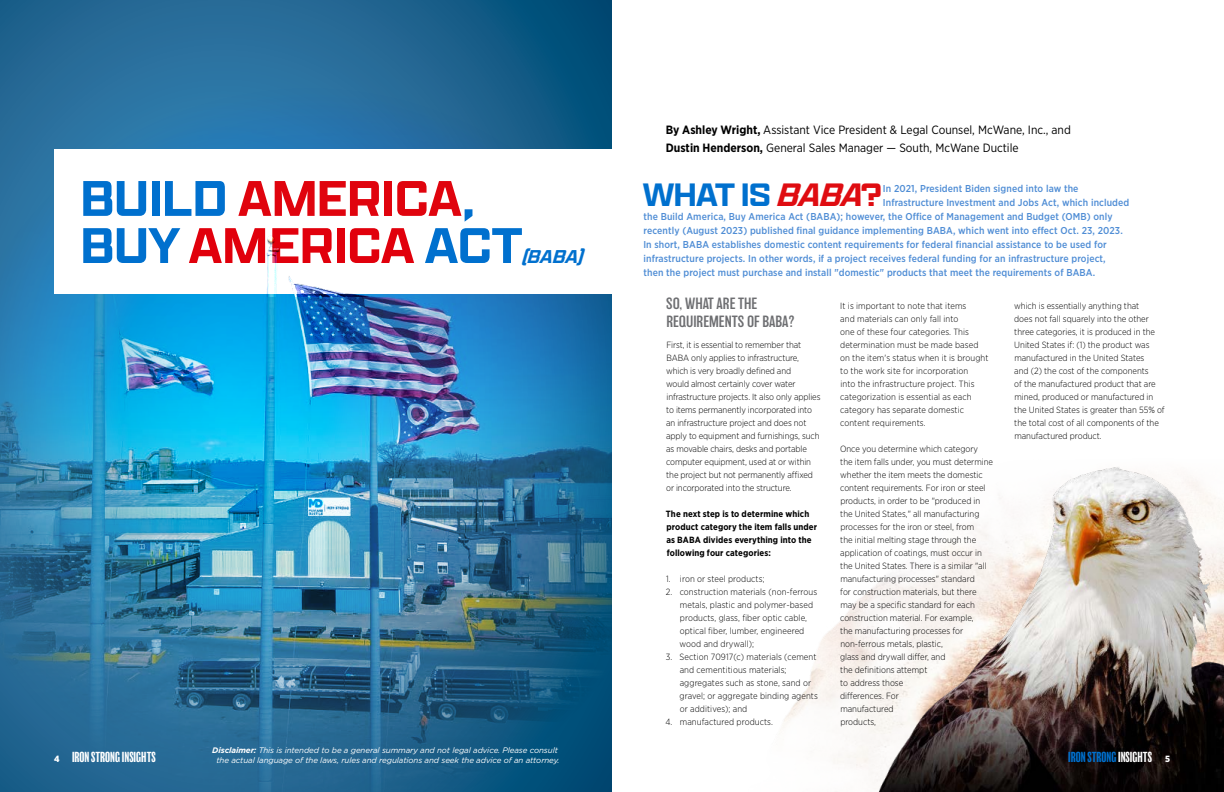
<style>
.page{position:relative;width:1224px;height:792px;background:#fff}
.page>*{position:absolute;margin:0;border:0;box-sizing:border-box;transform-origin:0 0}
.t1{font:600 53.6px/47.1px "Apotek Extra Wide";color:#0070ce}
.t2{font:600 34.7px "Apotek Extra Wide";color:#0070ce}
.t3{font:italic 600 19.9px "Apotek Extra Wide";color:#0070ce}
.t4{font:300 15px/18px "Balboa";color:#6d6e71}
.t5{font:condensed 13.4px "Balboa";color:#fff}
.t6{font:condensed 13.4px "Balboa";color:#0070ce}
.t7{font:12px/18px "Gotham Narrow";color:#000}
.t8{font:500 10px "Gotham Narrow";letter-spacing:.01em;color:#4f8dd5}
.t9{font:300 9px/13px "Gotham Narrow";color:#000}
.t10{font:700 9px/13px "Gotham Narrow";letter-spacing:.01em;color:#000}
.t11{font:italic 8px/10px "Gotham";letter-spacing:-.01em;color:#fff;text-align:center}
.s1{color:#e0040e}
.s2{color:#e1000c}
.s3{font-weight:700}
.s4{font-style:italic;color:#df0c11}
.s5{color:#df0c11}
.s6{font-family:"Gotham Narrow";font-weight:900;font-stretch:normal;font-size:9px}
.s7{color:#fff}
.s8{font-family:"Gotham Narrow";font-weight:900;font-stretch:normal;font-size:9px;color:#fff}
</style>
<div class="page">
<img style="left:783px;top:587px;width:92px;height:187px">
<svg style="left:0;top:0;width:612px;height:51px;background:#1d628e"></svg>
<img style="left:0;top:51px;width:612px;height:741px">
<div style="left:54px;top:150px;width:558px;height:144px;background:#fff"></div>
<img style="left:243px;top:236px;width:248px;height:61px">
<img style="left:875px;top:467px;width:349px;height:325px">
<h1 class="t1" style="left:81px;top:173px;width:443px">BUILD <span class="s1">AMERICA</span>,<br>BUY <span class="s2">AMERICA</span> ACT</h1>
<h3 class="t3" style="left:521px;top:244px;width:69px">(BABA)</h3>
<h3 class="t7" style="left:666px;top:120px;width:407px"><span class="s3">By Ashley Wright,</span> Assistant Vice President &amp; Legal Counsel, McWane, Inc., and<br><span class="s3">Dustin Henderson,</span> General Sales Manager — South, McWane Ductile</h3>
<h2 class="t2" style="left:643px;top:173px;width:241px">W H AT I S <span class="s4">BABA</span><span class="s5">?</span></h2>
<p class="t8" style="left:883px;top:182px;width:197px">In 2021, President Biden signed into law the</p>
<p class="t8" style="left:883px;top:196px;width:248px">Infrastructure Investment and Jobs Act, which included</p>
<p class="t8" style="left:644px;top:210px;width:471px">the Build America, Buy America Act (BABA); however, the Office of Management and Budget (OMB) only</p>
<p class="t8" style="left:644px;top:224px;width:481px">recently (August 2023) published final guidance implementing BABA, which went into effect Oct. 23, 2023.</p>
<p class="t8" style="left:643px;top:238px;width:465px">In short, BABA establishes domestic content requirements for federal financial assistance to be used for</p>
<p class="t8" style="left:644px;top:252px;width:464px">infrastructure projects. In other words, if a project receives federal funding for an infrastructure project,</p>
<p class="t8" style="left:644px;top:266px;width:453px">then the project must purchase and install "domestic" products that meet the requirements of BABA.</p>
<h3 class="t4" style="left:666px;top:295px;width:130px">SO, WHAT ARE THE<br>REQUIREMENTS OF BABA?</h3>
<p class="t9" style="left:666px;top:338px;width:156px">First, it is essential to remember that BABA only applies to infrastructure, which is very broadly defined and<br>would almost certainly cover water infrastructure projects. It also only applies to items permanently incorporated into an infrastructure project and does not apply to equipment and furnishings, such as movable chairs, desks and portable computer equipment, used at or within the project but not permanently affixed or incorporated into the structure.</p>
<p class="t10" style="left:666px;top:507px;width:153px">The next step is to determine which product category the item falls under as BABA divides everything into the following four categories:</p>
<p class="t9" style="left:666px;top:572px;width:100px">1. iron or steel products;</p>
<p class="t9" style="left:680px;top:585px;width:139px;text-indent:-14px">2. construction materials (non-ferrous metals, plastic and polymer-based products, glass, fiber optic cable, optical fiber, lumber, engineered wood and drywall);</p>
<p class="t9" style="left:680px;top:650px;width:140px;text-indent:-14px">3. Section 70917(c) materials (cement and cementitious materials; aggregates such as stone, sand or gravel; or aggregate binding agents or additives); and</p>
<p class="t9" style="left:665px;top:715px;width:109px">4. manufactured products.</p>
<p class="t9" style="left:840px;top:299px;width:150px">It is important to note that items<br>and materials can only fall into<br>one of these four categories. This determination must be made based on the item's status when it is brought to the work site for incorporation<br>into the infrastructure project. This categorization is essential as each category has separate domestic content requirements.</p>
<p class="t9" style="left:840px;top:442px;width:155px">Once you determine which category<br>the item falls under, you must determine whether the item meets the domestic content requirements. For iron or steel products, in order to be "produced in the United States," all manufacturing processes for the iron or steel, from<br>the initial melting stage through the application of coatings, must occur in the United States. There is a similar "all manufacturing processes" standard<br>for construction materials, but there may be a specific standard for each construction material. For example,<br>the manufacturing processes for non-ferrous metals, plastic,<br>glass and drywall differ, and<br>the definitions attempt<br>to address those<br>differences. For<br>manufactured<br>products,</p>
<p class="t9" style="left:1014px;top:299px;width:152px">which is essentially anything that<br>does not fall squarely into the other three categories, it is produced in the United States if: (1) the product was manufactured in the United States<br>and (2) the cost of the components<br>of the manufactured product that are mined, produced or manufactured in the United States is greater than 55% of the total cost of all components of the manufactured product.</p>
<p class="t11" style="left:212px;top:746px;width:349px"><span class="s3">Disclaimer:</span> This is intended to be a general summary and not legal advice. Please consult the actual language of the laws, rules and regulations and seek the advice of an attorney.</p>
<h3 class="t5" style="left:54px;top:750px;width:103px"><span class="s6">4</span> IRON STRONG INSIGHTS</h3>
<h3 class="t6" style="left:1068px;top:750px;width:103px">IRON STRONG<span class="s7">INSIGHTS</span> <span class="s8">5</span></h3>
</div>
